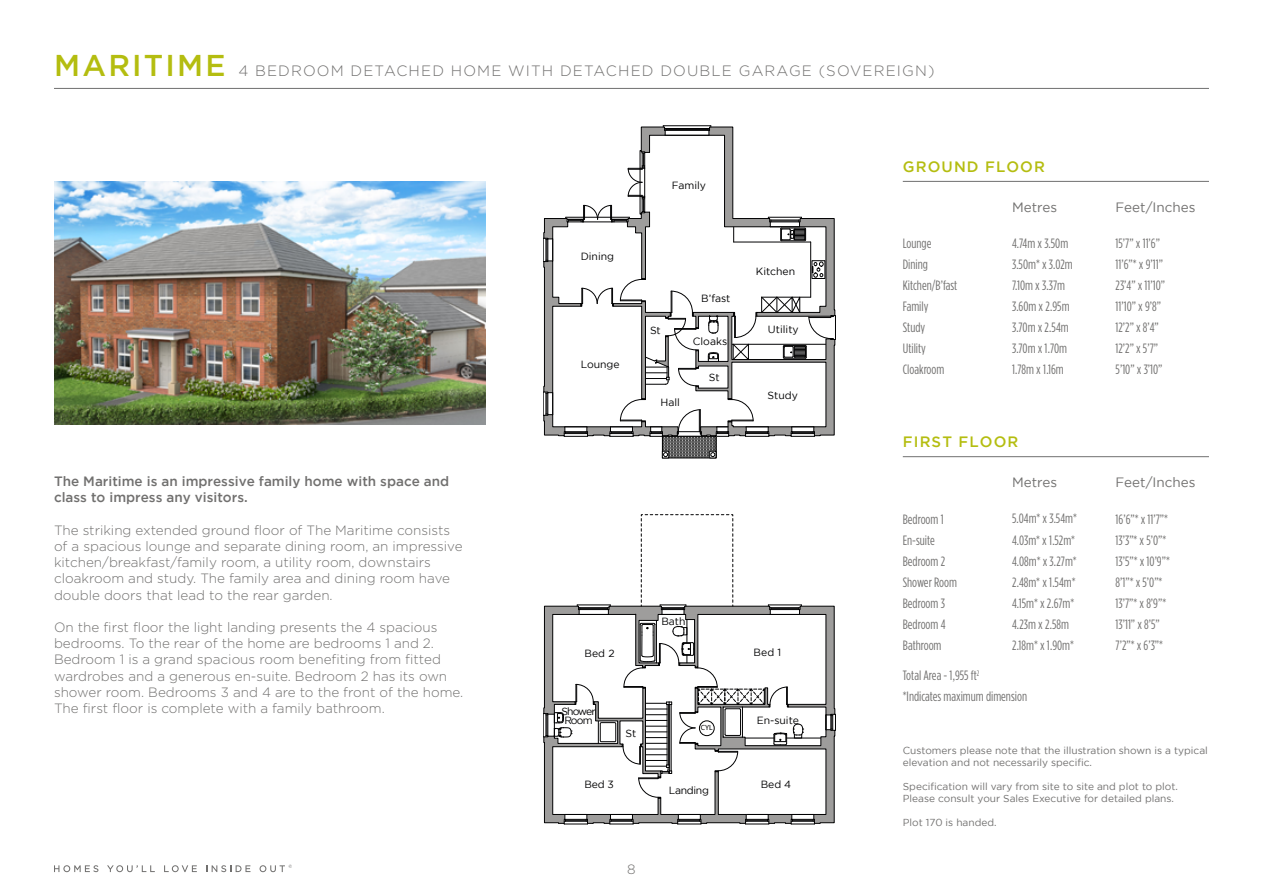
<style>
.page{position:relative;width:1263px;height:893px;background:#fff}
.page>*{position:absolute;margin:0;border:0;box-sizing:border-box;transform-origin:0 0}
.t1{font:300 15px "Gotham";letter-spacing:.075em;color:#71706f}
.t2{font:500 15px "Gotham";letter-spacing:.075em;color:#b4bd10}
.t3{font:300 13.5px/16.2px "Gotham";color:#71706f}
.t4{font:13.5px/21px "Gotham Condensed";color:#71706f}
.t5{font:500 13.5px/16.2px "Gotham";color:#71706f}
.t6{font:13.5px "Gotham";color:#71706f}
.t7{font:10.5px "Gotham";color:#020203}
.t8{font:10.35px "Gotham";letter-spacing:-.02em;color:#020203}
.t9{font:10.35px/9px "Gotham";letter-spacing:-.085em;color:#020203}
.t10{font:10.2px/12.1px "Gotham";color:#71706f}
.t11{font:7.5px "Myriad Pro";color:#020203}
.s1{font-weight:500;font-size:30px;color:#b4bd10}
</style>
<div class="page">
<svg style="left:54px;top:865px;width:44px;height:7px"></svg>
<svg style="left:107px;top:865px;width:48px;height:7px"></svg>
<svg style="left:164px;top:865px;width:33px;height:7px"></svg>
<svg style="left:206px;top:865px;width:44px;height:7px"></svg>
<svg style="left:260px;top:865px;width:32px;height:7px"></svg>
<img style="left:55px;top:182px;width:430px;height:243px">
<svg style="left:543px;top:126px;width:293px;height:311px"></svg>
<svg style="left:664px;top:438px;width:50px;height:18px"></svg>
<div style="left:662px;top:436px;width:54px;height:22px;border:1px solid #000"></div>
<div style="left:709px;top:451px;width:7px;height:7px;border:1px solid #020303"></div>
<svg style="left:710px;top:452px;width:5px;height:5px"></svg>
<div style="left:662px;top:451px;width:7px;height:7px;border:1px solid #020303"></div>
<svg style="left:663px;top:452px;width:5px;height:5px"></svg>
<svg style="left:543px;top:514px;width:293px;height:311px"></svg>
<div style="left:699px;top:720px;width:15px;height:16px;border:1px solid #000;border-radius:50%"></div>
<hr style="left:903px;top:181px;width:306px;height:1px;background:#707070">
<hr style="left:903px;top:456px;width:306px;height:1px;background:#707070">
<hr style="left:54px;top:88px;width:1155px;height:1px;background:#707070">
<p class="t1" style="left:54px;top:62px;width:882px"><span class="s1">MARITIME</span> 4 BEDROOM DETACHED HOME WITH DETACHED DOUBLE GARAGE (SOVEREIGN)</p>
<p class="t5" style="left:54px;top:473px;width:397px">The Maritime is an impressive family home with space and class to impress any visitors.</p>
<p class="t3" style="left:54px;top:522px;width:410px">The striking extended ground floor of The Maritime consists of a spacious lounge and separate dining room, an impressive kitchen/breakfast/family room, a utility room, downstairs cloakroom and study. The family area and dining room have double doors that lead to the rear garden.</p>
<p class="t3" style="left:54px;top:619px;width:411px">On the first floor the light landing presents the 4 spacious bedrooms. To the rear of the home are bedrooms 1 and 2.<br>Bedroom 1 is a grand spacious room benefiting from fitted wardrobes and a generous en-suite. Bedroom 2 has its own shower room. Bedrooms 3 and 4 are to the front of the home.<br>The first floor is complete with a family bathroom.</p>
<p class="t7" style="left:581px;top:251px;width:35px">Dining</p>
<p class="t7" style="left:581px;top:359px;width:41px">Lounge</p>
<p class="t7" style="left:672px;top:180px;width:36px">Family</p>
<p class="t7" style="left:650px;top:324px;width:12px">St</p>
<p class="t7" style="left:660px;top:396px;width:21px">Hall</p>
<p class="t7" style="left:701px;top:292px;width:31px">B’fast</p>
<p class="t7" style="left:693px;top:335px;width:36px">Cloaks</p>
<p class="t7" style="left:709px;top:371px;width:12px">St</p>
<p class="t7" style="left:756px;top:265px;width:41px">Kitchen</p>
<p class="t7" style="left:768px;top:324px;width:32px">Utility</p>
<p class="t7" style="left:767px;top:389px;width:32px">Study</p>
<p class="t8" style="left:661px;top:615px;width:26px">Bath</p>
<p class="t8" style="left:585px;top:647px;width:31px">Bed 2</p>
<p class="t8" style="left:754px;top:647px;width:29px">Bed 1</p>
<p class="t9" style="left:561px;top:706px;width:36px">Shower<br>Room</p>
<p class="t8" style="left:625px;top:728px;width:12px">St</p>
<p class="t11" style="left:701px;top:723px;width:13px">CYL</p>
<p class="t8" style="left:757px;top:715px;width:44px">En-suite</p>
<p class="t8" style="left:585px;top:778px;width:31px">Bed 3</p>
<p class="t8" style="left:761px;top:778px;width:32px">Bed 4</p>
<p class="t8" style="left:669px;top:785px;width:42px">Landing</p>
<p class="t3" style="left:627px;top:861px;width:10px">8</p>
<p class="t2" style="left:903px;top:158px;width:143px">GROUND FLOOR</p>
<p class="t4" style="left:903px;top:233px;width:56px">Lounge<br>Dining<br>Kitchen/B’fast<br>Family<br>Study<br>Utility<br>Cloakroom</p>
<p class="t6" style="left:1012px;top:199px;width:47px">Metres</p>
<p class="t4" style="left:1012px;top:233px;width:62px">4.74m x 3.50m<br>3.50m* x 3.02m<br>7.10m x 3.37m<br>3.60m x 2.95m<br>3.70m x 2.54m<br>3.70m x 1.70m<br>1.78m x 1.16m</p>
<p class="t2" style="left:903px;top:433px;width:117px">FIRST FLOOR</p>
<p class="t4" style="left:903px;top:508px;width:56px">Bedroom 1<br>En-suite<br>Bedroom 2<br>Shower Room<br>Bedroom 3<br>Bedroom 4<br>Bathroom</p>
<p class="t6" style="left:1012px;top:475px;width:47px">Metres</p>
<p class="t4" style="left:1012px;top:508px;width:66px">5.04m* x 3.54m*<br>4.03m* x 1.52m*<br>4.08m* x 3.27m*<br>2.48m* x 1.54m*<br>4.15m* x 2.67m*<br>4.23m x 2.58m<br>2.18m* x 1.90m*</p>
<p class="t4" style="left:903px;top:665px;width:126px">Total Area - 1,955 ft<sup>2<br></sup>*Indicates maximum dimension</p>
<p class="t6" style="left:1115px;top:199px;width:81px">Feet/Inches</p>
<p class="t4" style="left:1115px;top:233px;width:51px">15’7” x 11’6”<br>11’6”* x 9’11”<br>23’4” x 11’10”<br>11’10” x 9’8”<br>12’2” x 8’4”<br>12’2” x 5’7”<br>5’10” x 3’10”</p>
<p class="t6" style="left:1115px;top:475px;width:81px">Feet/Inches</p>
<p class="t4" style="left:1115px;top:508px;width:56px">16’6”* x 11’7”*<br>13’3”* x 5’0”*<br>13’5”* x 10’9”*<br>8’1”* x 5’0”*<br>13’7”* x 8’9”*<br>13’11” x 8’5”<br>7’2”* x 6’3”*</p>
<p class="t10" style="left:903px;top:744px;width:307px">Customers please note that the illustration shown is a typical elevation and not necessarily specific.</p>
<p class="t10" style="left:903px;top:780px;width:277px">Specification will vary from site to site and plot to plot.<br>Please consult your Sales Executive for detailed plans.</p>
<p class="t10" style="left:903px;top:817px;width:95px">Plot 170 is handed.</p>
</div>
